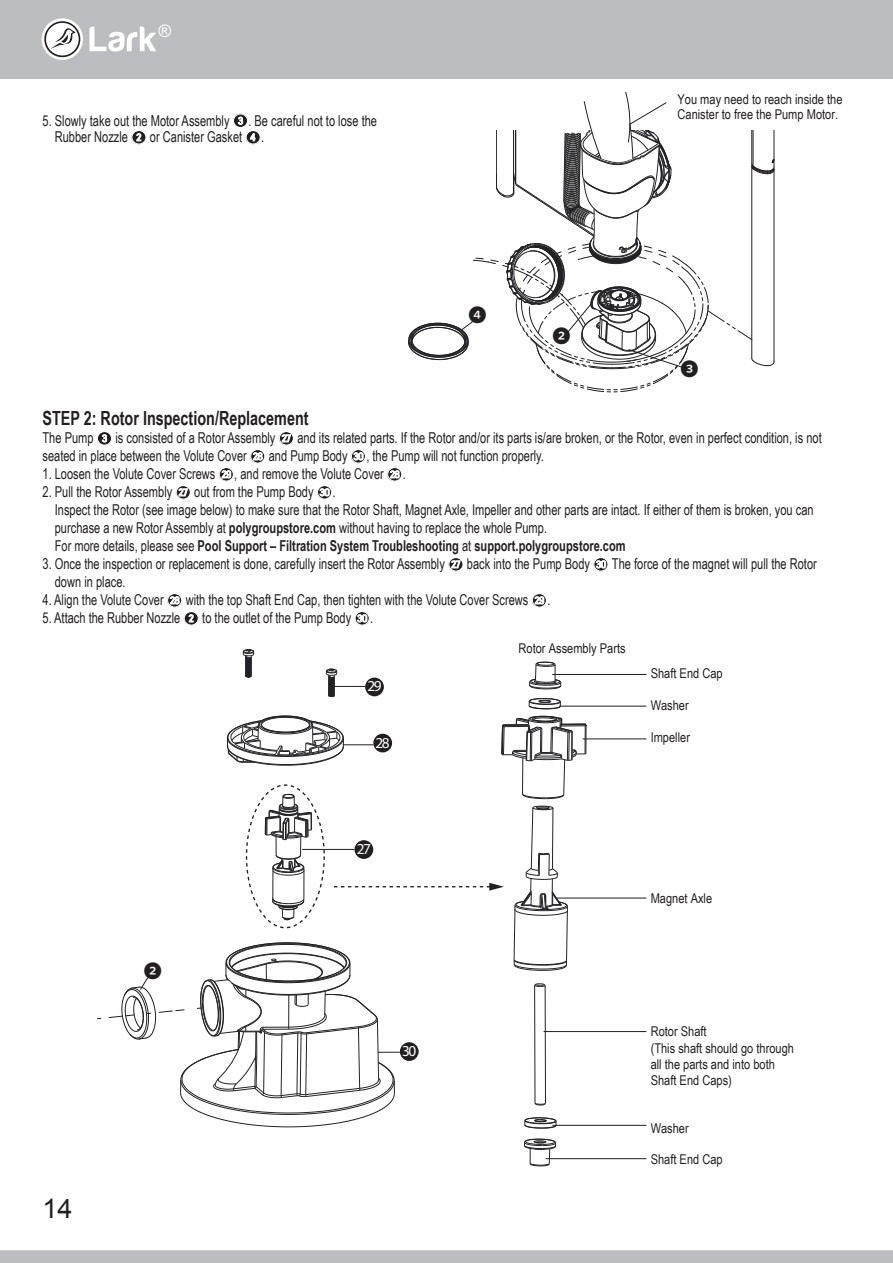
<style>
.page{position:relative;width:893px;height:1263px;background:#fff}
.page>*{position:absolute;margin:0;border:0;box-sizing:border-box;transform-origin:0 0}
.t1{font:27px "Arial";color:#231f20}
.t2{font:700 19.5px "Arial Narrow";color:#231f20;scale:.9 1}
.t3{font:18px "Whitney Index Black Round Bd";color:#231f20}
.t4{font:17.25px "Arial";color:#fff}
.t5{font:15.3px "Myriad";letter-spacing:-.1em;color:#fff}
.t6{font:15px/18px "Arial Narrow";color:#231f20;scale:.9 1}
.t7{font:13.5px/16.2px "Arial Narrow";color:#231f20}
.s1{font-family:"Fyra Numeric Circle Closed";font-size:18px}
.s2{font-weight:700}
</style>
<div class="page">
<svg style="left:0;top:1250px;width:893px;height:13px;background:#bdbec1"></svg>
<div style="left:1px;top:0;width:892px;height:78px;background:#bcbdc0"></div>
<svg style="left:89px;top:27px;width:67px;height:25px"></svg>
<svg style="left:42px;top:18px;width:41px;height:42px"></svg>
<hr style="left:302px;top:849px;width:53px;height:1px;background:#231f20">
<svg style="left:265px;top:794px;width:47px;height:126px"></svg>
<svg style="left:227px;top:716px;width:117px;height:49px"></svg>
<svg style="left:243px;top:649px;width:11px;height:28px"></svg>
<svg style="left:326px;top:669px;width:11px;height:28px"></svg>
<svg style="left:97px;top:942px;width:303px;height:185px"></svg>
<hr style="left:534px;top:985px;width:1px;height:118px;background:#232226">
<hr style="left:545px;top:985px;width:1px;height:118px;background:#232226">
<svg style="left:524px;top:1117px;width:33px;height:12px"></svg>
<svg style="left:524px;top:1138px;width:32px;height:29px"></svg>
<svg style="left:534px;top:1102px;width:12px;height:4px"></svg>
<svg style="left:534px;top:983px;width:12px;height:4px"></svg>
<svg style="left:513px;top:805px;width:55px;height:166px"></svg>
<svg style="left:501px;top:661px;width:86px;height:138px"></svg>
<svg style="left:334px;top:883px;width:170px;height:8px"></svg>
<hr style="left:552px;top:674px;width:94px;height:1px;background:#231f20">
<hr style="left:559px;top:706px;width:87px;height:1px;background:#231f20">
<hr style="left:583px;top:739px;width:63px;height:1px;background:#231f20">
<hr style="left:556px;top:898px;width:90px;height:1px;background:#231f20">
<hr style="left:544px;top:1031px;width:102px;height:1px;background:#231f20">
<hr style="left:552px;top:1125px;width:94px;height:1px;background:#231f20">
<hr style="left:546px;top:1158px;width:100px;height:1px;background:#231f20">
<hr style="left:774px;top:170px;width:1px;height:192px;background:#231f20">
<hr style="left:774px;top:131px;width:1px;height:36px;background:#231f20">
<svg style="left:408px;top:92px;width:366px;height:300px"></svg>
<hr style="left:334px;top:686px;width:31px;height:1px;background:#231f20">
<hr style="left:343px;top:744px;width:30px;height:1px;background:#231f20">
<div style="left:400px;top:1042px;width:19px;height:19px;background:#231f20;border-radius:50%"></div>
<div style="left:373px;top:734px;width:19px;height:18px;background:#231f20;border-radius:50%"></div>
<div style="left:365px;top:677px;width:19px;height:19px;background:#231f20;border-radius:50%"></div>
<div style="left:355px;top:840px;width:18px;height:19px;background:#231f20;border-radius:50%"></div>
<p class="t4" style="left:158px;top:20px;width:14px">®</p>
<p class="t6" style="left:55px;top:112px;width:360px;line-height:16.5px;text-indent:-12px">5. Slowly take out the Motor Assembly <span class="s1">3</span>. Be careful not to lose the<br>Rubber Nozzle <span class="s1">2</span> or Canister Gasket <span class="s1">4</span>.</p>
<p class="t3" style="left:468px;top:306px;width:20px">4</p>
<p class="t3" style="left:553px;top:327px;width:20px">2</p>
<p class="t7" style="left:677px;top:92px;width:166px;line-height:14.4px">You may need to reach inside the<br>Canister to free the Pump Motor.</p>
<p class="t3" style="left:680px;top:361px;width:20px">3</p>
<h2 class="t2" style="left:43px;top:404px;width:297px">STEP 2: Rotor Inspection/Replacement</h2>
<p class="t6" style="left:43px;top:428px;width:867px">The Pump <span class="s1">3</span> is consisted of a Rotor Assembly <span class="s1">K</span> and its related parts. If the Rotor and/or its parts is/are broken, or the Rotor, even in perfect condition, is not seated in place between the Volute Cover <span class="s1">L</span> and Pump Body <span class="s1">Z</span>, the Pump will not function properly.</p>
<p class="t6" style="left:43px;top:464px;width:405px">1. Loosen the Volute Cover Screws <span class="s1">;</span>, and remove the Volute Cover <span class="s1">L</span>.</p>
<p class="t6" style="left:55px;top:482px;width:845px;text-indent:-12px">2. Pull the Rotor Assembly <span class="s1">K</span> out from the Pump Body <span class="s1">Z</span>.<br>Inspect the Rotor (see image below) to make sure that the Rotor Shaft, Magnet Axle, Impeller and other parts are intact. If either of them is broken, you can purchase a new Rotor Assembly at <span class="s2">polygroupstore.com</span> without having to replace the whole Pump.<br>For more details, please see <span class="s2">Pool Support – Filtration System Troubleshooting</span> at <span class="s2">support.polygroupstore.com</span></p>
<p class="t6" style="left:55px;top:554px;width:848px;text-indent:-12px">3. Once the inspection or replacement is done, carefully insert the Rotor Assembly <span class="s1">K</span> back into the Pump Body <span class="s1">Z</span> The force of the magnet will pull the Rotor down in place.</p>
<p class="t6" style="left:43px;top:590px;width:566px">4. Align the Volute Cover <span class="s1">L</span> with the top Shaft End Cap, then tighten with the Volute Cover Screws <span class="s1">;</span>.</p>
<p class="t6" style="left:43px;top:608px;width:369px">5. Attach the Rubber Nozzle <span class="s1">2</span> to the outlet of the Pump Body <span class="s1">Z</span>.</p>
<p class="t3" style="left:144px;top:962px;width:20px">2</p>
<h1 class="t1" style="left:42px;top:1190px;width:32px">14</h1>
<p class="t5" style="left:367px;top:679px;width:16px">29</p>
<p class="t5" style="left:376px;top:735px;width:16px">28</p>
<p class="t5" style="left:357px;top:841px;width:16px">27</p>
<p class="t5" style="left:402px;top:1043px;width:16px">30</p>
<p class="t7" style="left:519px;top:640px;width:109px">Rotor Assembly Parts</p>
<p class="t7" style="left:651px;top:665px;width:74px">Shaft End Cap</p>
<p class="t7" style="left:651px;top:697px;width:40px">Washer</p>
<p class="t7" style="left:651px;top:729px;width:41px">Impeller</p>
<p class="t7" style="left:651px;top:889px;width:63px">Magnet Axle</p>
<p class="t7" style="left:651px;top:1023px;width:145px">Rotor Shaft<br>(This shaft should go through all the parts and into both<br>Shaft End Caps)</p>
<p class="t7" style="left:651px;top:1119px;width:40px">Washer</p>
<p class="t7" style="left:651px;top:1150px;width:74px">Shaft End Cap</p>
</div>
